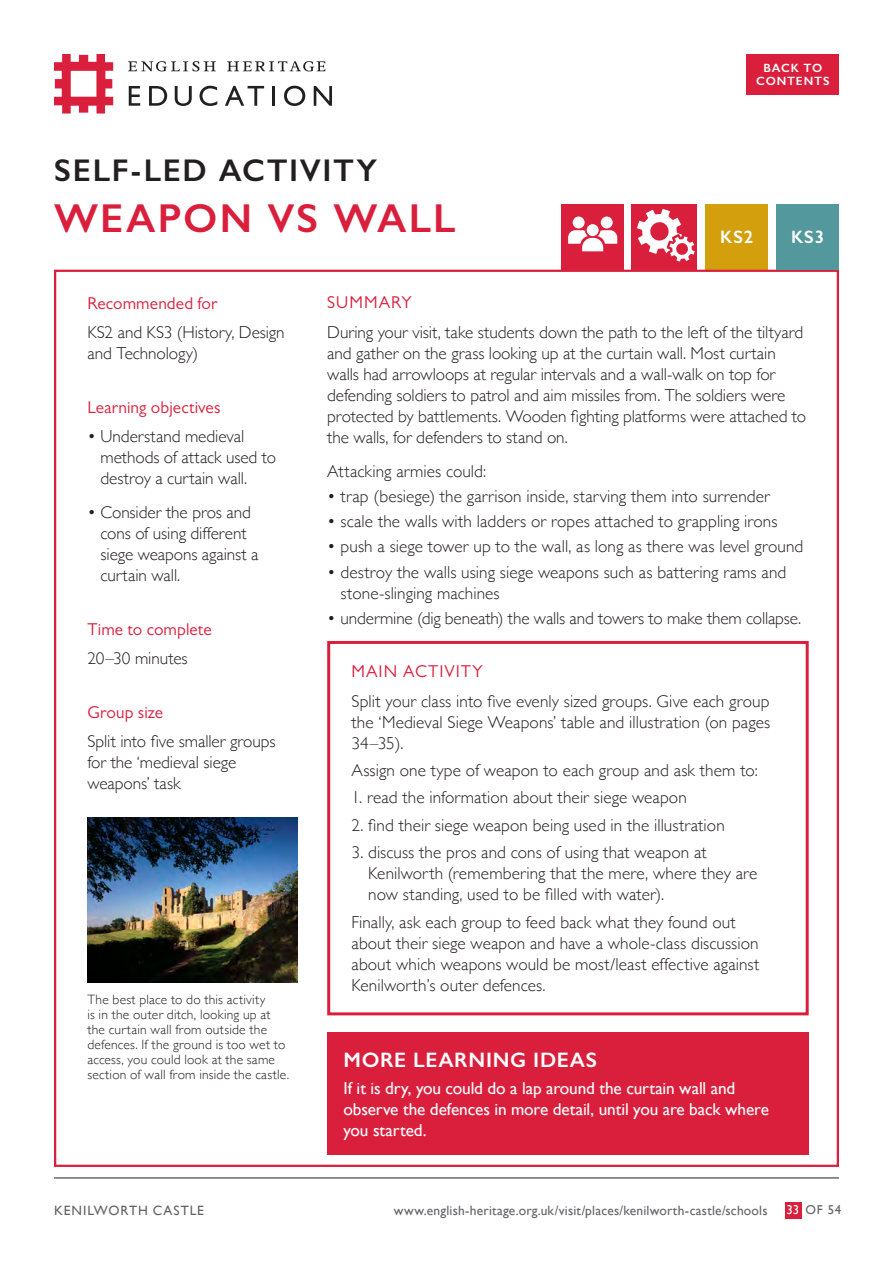
<style>
.page{position:relative;width:893px;height:1263px;background:#fff}
.page>*{position:absolute;margin:0;border:0;box-sizing:border-box;transform-origin:0 0}
.Main_Heading{font:600 40.5px "Gill Sans";letter-spacing:.055em;color:#da1f3d}
.Main_Heading-2{font:600 31.5px "Gill Sans";letter-spacing:.055em;color:#231f20}
.Learning_Ideas_Headi{font:600 21px "Gill Sans";letter-spacing:.035em;color:#fff}
.t1{font:600 18px "Gill Sans";letter-spacing:.055em;color:#fff}
.New_Body_copy{font:300 17.25px/21px "Gill Sans";color:#231f20}
.Body_copy{font:300 17.25px/21px "Gill Sans";letter-spacing:.005em;color:#231f20}
.New_Body_copy-2{font:17.25px/21px "Gill Sans";letter-spacing:-.01em;color:#fff}
.Subheading-Ochre{font:17.25px "Gill Sans MT Std";letter-spacing:.01em;color:#da1f3d}
.New_Body_copy-3{font:17.25px "Gill Sans MT Std";letter-spacing:.005em;color:#da1f3d}
.Subheading-Ochre-2{font:17.25px "Gill Sans MT Std";letter-spacing:.055em;color:#da1f3d}
.Subheading-Ochre-3{font:17.25px "Gill Sans MT Std";letter-spacing:.06em;color:#da1f3d}
.Captions{font:300 13.5px/15px "Gill Sans";letter-spacing:.015em;color:#231f20}
.t2{font:13.5px "Gill Sans";letter-spacing:.015em;color:#636366}
.t3{font:13.5px "Gill Sans";letter-spacing:.07em;color:#636366}
.t4{font:12.9px "Gill Sans";color:#636366}
.t5{font:600 12px/13.5px "Gill Sans";letter-spacing:.065em;color:#fff;text-align:center}
.s1{color:#fff}
</style>
<div class="page">
<div style="left:705px;top:204px;width:63px;height:66px;background:#d49f0c"></div>
<div style="left:632px;top:204px;width:65px;height:66px;background:#da1f3d"></div>
<svg style="left:637px;top:209px;width:58px;height:53px"></svg>
<div style="left:561px;top:204px;width:62px;height:66px;background:#da1f3d"></div>
<div style="left:601px;top:217px;width:12px;height:11px;background:#fff;border-radius:50%"></div>
<div style="left:573px;top:217px;width:12px;height:11px;background:#fff;border-radius:50%"></div>
<div style="left:587px;top:224px;width:12px;height:12px;background:#fff;border-radius:50%"></div>
<svg style="left:568px;top:230px;width:49px;height:21px"></svg>
<div style="left:776px;top:204px;width:63px;height:66px;background:#52989c"></div>
<div style="left:747px;top:54px;width:92px;height:40px;background:#da1f3d"></div>
<hr style="left:54px;top:1177px;width:785px;height:1px;background:#231f20">
<div style="left:785px;top:1202px;width:16px;height:16px;background:#da1f3d"></div>
<div style="left:327px;top:1032px;width:482px;height:122px;background:#da1f3d"></div>
<div style="left:327px;top:641px;width:482px;height:374px;border:3px solid #da1f3d"></div>
<img style="left:87px;top:817px;width:210px;height:165px">
<svg style="left:128px;top:61px;width:88px;height:10px"></svg>
<svg style="left:227px;top:61px;width:98px;height:10px"></svg>
<svg style="left:54px;top:54px;width:59px;height:60px"></svg>
<svg style="left:129px;top:86px;width:11px;height:20px"></svg>
<svg style="left:149px;top:86px;width:18px;height:20px"></svg>
<svg style="left:175px;top:86px;width:17px;height:20px"></svg>
<svg style="left:200px;top:86px;width:17px;height:20px"></svg>
<svg style="left:225px;top:86px;width:39px;height:20px"></svg>
<hr style="left:272px;top:86px;width:3px;height:20px;background:#231f20">
<svg style="left:284px;top:86px;width:21px;height:20px"></svg>
<svg style="left:314px;top:86px;width:18px;height:20px"></svg>
<p class="Main_Heading-2" style="left:54px;top:151px;width:325px">SELF-LED ACTIVITY</p>
<p class="Main_Heading" style="left:54px;top:194px;width:403px">WEAPON VS WALL</p>
<p class="t5" style="left:756px;top:61px;width:75px">BACK TO<br>CONTENTS</p>
<p class="t1" style="left:720px;top:226px;width:35px">KS2</p>
<p class="t1" style="left:791px;top:226px;width:35px">KS3</p>
<p class="Subheading-Ochre" style="left:87px;top:293px;width:131px">Recommended for</p>
<p class="New_Body_copy" style="left:87px;top:321px;width:199px">KS2 and KS3 (History, Design and Technology)</p>
<p class="New_Body_copy-3" style="left:87px;top:397px;width:135px">Learning objectives</p>
<p class="New_Body_copy" style="left:100px;top:425px;width:177px;text-indent:-13px">• Understand medieval methods of attack used to destroy a curtain wall.</p>
<p class="New_Body_copy" style="left:100px;top:501px;width:160px;text-indent:-13px">• Consider the pros and cons of using different siege weapons against a curtain wall.</p>
<p class="Subheading-Ochre" style="left:87px;top:619px;width:126px">Time to complete</p>
<p class="New_Body_copy" style="left:87px;top:647px;width:102px">20–30 minutes</p>
<p class="Subheading-Ochre" style="left:87px;top:702px;width:77px">Group size</p>
<p class="New_Body_copy" style="left:87px;top:730px;width:190px">Split into five smaller groups for the ‘medieval siege weapons’ task</p>
<p class="Captions" style="left:87px;top:992px;width:203px">The best place to do this activity<br>is in the outer ditch, looking up at the curtain wall from outside the defences. If the ground is too wet to access, you could look at the same section of wall from inside the castle.</p>
<p class="Subheading-Ochre-3" style="left:327px;top:293px;width:86px">SUMMARY</p>
<p class="New_Body_copy" style="left:327px;top:321px;width:481px">During your visit, take students down the path to the left of the tiltyard and gather on the grass looking up at the curtain wall. Most curtain walls had arrowloops at regular intervals and a wall-walk on top for defending soldiers to patrol and aim missiles from. The soldiers were protected by battlements. Wooden fighting platforms were attached to the walls, for defenders to stand on.</p>
<p class="New_Body_copy" style="left:327px;top:460px;width:161px">Attacking armies could:</p>
<p class="New_Body_copy" style="left:327px;top:485px;width:444px">• trap (besiege) the garrison inside, starving them into surrender</p>
<p class="New_Body_copy" style="left:327px;top:510px;width:452px">• scale the walls with ladders or ropes attached to grappling irons</p>
<p class="New_Body_copy" style="left:327px;top:535px;width:478px">• push a siege tower up to the wall, as long as there was level ground</p>
<p class="New_Body_copy" style="left:341px;top:561px;width:447px;text-indent:-13px">• destroy the walls using siege weapons such as battering rams and stone-slinging machines</p>
<p class="New_Body_copy" style="left:327px;top:607px;width:475px">• undermine (dig beneath) the walls and towers to make them collapse.</p>
<p class="Subheading-Ochre-2" style="left:351px;top:661px;width:133px">MAIN ACTIVITY</p>
<p class="Body_copy" style="left:351px;top:690px;width:420px;text-align:justify">Split your class into five evenly sized groups. Give each group the ‘Medieval Siege Weapons’ table and illustration (on pages 34–35).</p>
<p class="Body_copy" style="left:351px;top:759px;width:408px">Assign one type of weapon to each group and ask them to:</p>
<p class="Body_copy" style="left:351px;top:786px;width:337px">1. read the information about their siege weapon</p>
<p class="Body_copy" style="left:351px;top:814px;width:375px">2. find their siege weapon being used in the illustration</p>
<p class="Body_copy" style="left:368px;top:841px;width:391px;text-indent:-17px">3. discuss the pros and cons of using that weapon at<br>Kenilworth (remembering that the mere, where they are now standing, used to be filled with water).</p>
<p class="Body_copy" style="left:351px;top:910px;width:409px">Finally, ask each group to feed back what they found out about their siege weapon and have a whole-class discussion about which weapons would be most/least effective against Kenilworth’s outer defences.</p>
<p class="Learning_Ideas_Headi" style="left:343px;top:1048px;width:255px">MORE LEARNING IDEAS</p>
<p class="New_Body_copy-2" style="left:343px;top:1078px;width:427px">If it is dry, you could do a lap around the curtain wall and observe the defences in more detail, until you are back where you started.</p>
<p class="t3" style="left:54px;top:1203px;width:151px">KENILWORTH CASTLE</p>
<p class="t2" style="left:394px;top:1203px;width:375px">www.english-heritage.org.uk/visit/places/kenilworth-castle/schools</p>
<p class="t4" style="left:786px;top:1202px;width:56px"><span class="s1">33</span> OF 54</p>
</div>
